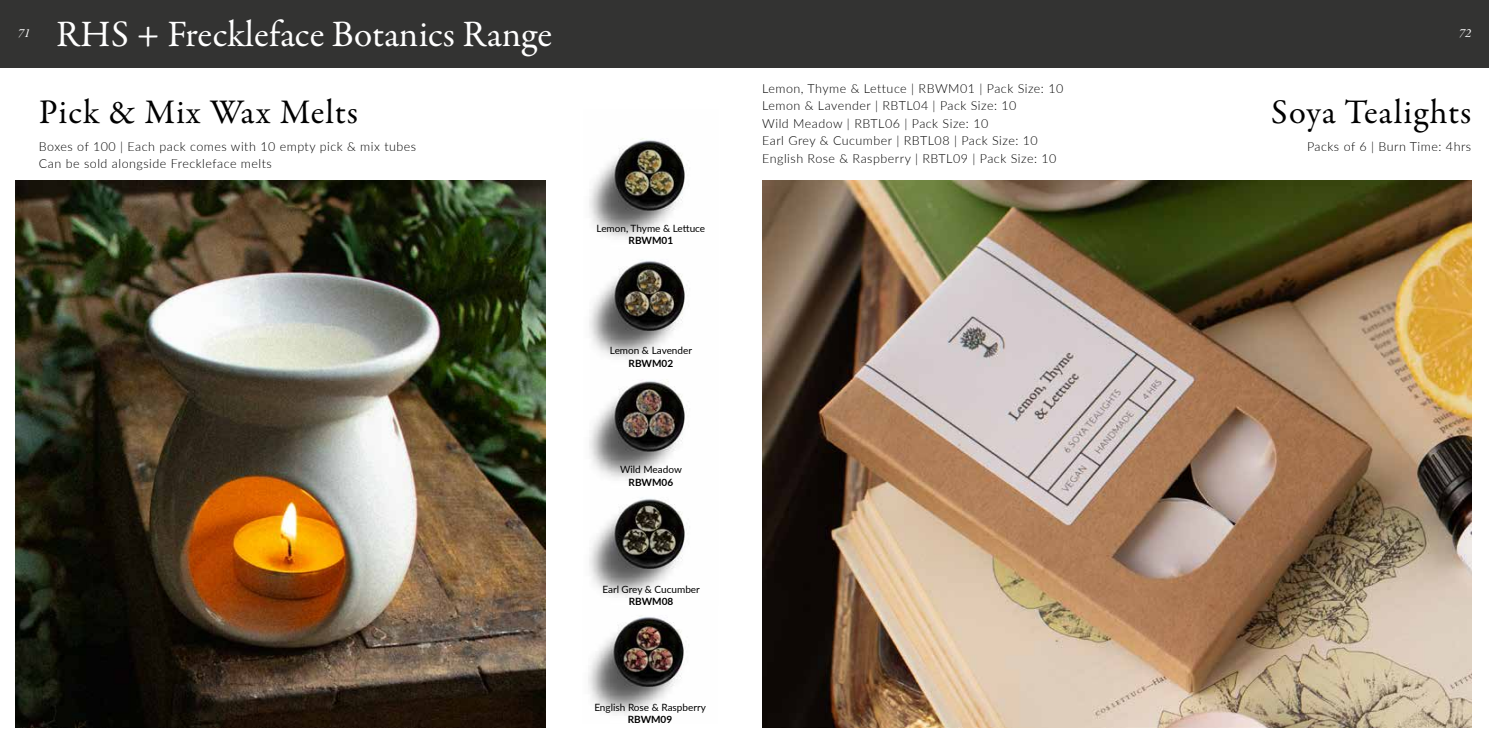
<style>
.page{position:relative;width:1489px;height:745px;background:#fff}
.page>*{position:absolute;margin:0;border:0;box-sizing:border-box;transform-origin:0 0}
.t1{font:37.5px "Garamond Premr Pro";letter-spacing:.005em;color:#fff}
.t2{font:34.75px "Garamond Premr Pro";letter-spacing:.025em;color:#000}
.t3{font:300 12.5px/17.5px "Lato";letter-spacing:.04em;color:#000}
.t4{font:italic 12.5px "Garamond Premr Pro";color:#fff}
.t5{font:10px "Lato";color:#000}
.t6{font:700 10px "Lato";color:#000}
</style>
<div class="page">
<img style="left:762px;top:181px;width:708px;height:545px">
<div style="left:0;top:0;width:1488px;height:67px;background:#333332"></div>
<img style="left:16px;top:181px;width:529px;height:545px">
<img style="left:588px;top:615px;width:96px;height:101px">
<img style="left:589px;top:497px;width:96px;height:101px">
<img style="left:589px;top:379px;width:96px;height:102px">
<img style="left:589px;top:259px;width:96px;height:101px">
<img style="left:589px;top:138px;width:96px;height:102px">
<p class="t4" style="left:18px;top:25px;width:14px">71</p>
<h1 class="t1" style="left:56px;top:11px;width:497px">RHS + Freckleface Botanics Range</h1>
<h2 class="t2" style="left:39px;top:91px;width:320px">Pick &amp; Mix Wax Melts</h2>
<p class="t3" style="left:39px;top:137px;width:379px">Boxes of 100 | Each pack comes with 10 empty pick &amp; mix tubes<br>Can be sold alongside Freckleface melts</p>
<p class="t5" style="left:596px;top:221px;width:110px">Lemon, Thyme &amp; Lettuce</p>
<p class="t6" style="left:628px;top:233px;width:46px">RBWM01</p>
<p class="t5" style="left:610px;top:343px;width:84px">Lemon &amp; Lavender</p>
<p class="t6" style="left:628px;top:355px;width:46px">RBWM02</p>
<p class="t5" style="left:620px;top:462px;width:63px">Wild Meadow</p>
<p class="t6" style="left:628px;top:474px;width:46px">RBWM06</p>
<p class="t5" style="left:602px;top:581px;width:99px">Earl Grey &amp; Cucumber</p>
<p class="t6" style="left:628px;top:594px;width:46px">RBWM08</p>
<p class="t5" style="left:594px;top:699px;width:113px">English Rose &amp; Raspberry</p>
<p class="t6" style="left:627px;top:711px;width:46px">RBWM09</p>
<p class="t3" style="left:762px;top:79px;width:303px">Lemon, Thyme &amp; Lettuce | RBWM01 | Pack Size: 10<br>Lemon &amp; Lavender | RBTL04 | Pack Size: 10<br>Wild Meadow | RBTL06 | Pack Size: 10<br>Earl Grey &amp; Cucumber | RBTL08 | Pack Size: 10<br>English Rose &amp; Raspberry | RBTL09 | Pack Size: 10</p>
<p class="t4" style="left:1458px;top:25px;width:14px">58</p>
<p class="t4" style="left:1458px;top:25px;width:14px">72</p>
<h2 class="t2" style="left:1270px;top:91px;width:201px">Soya Tealights</h2>
<p class="t3" style="left:1306px;top:137px;width:166px">Packs of 6 | Burn Time: 4hrs</p>
</div>
